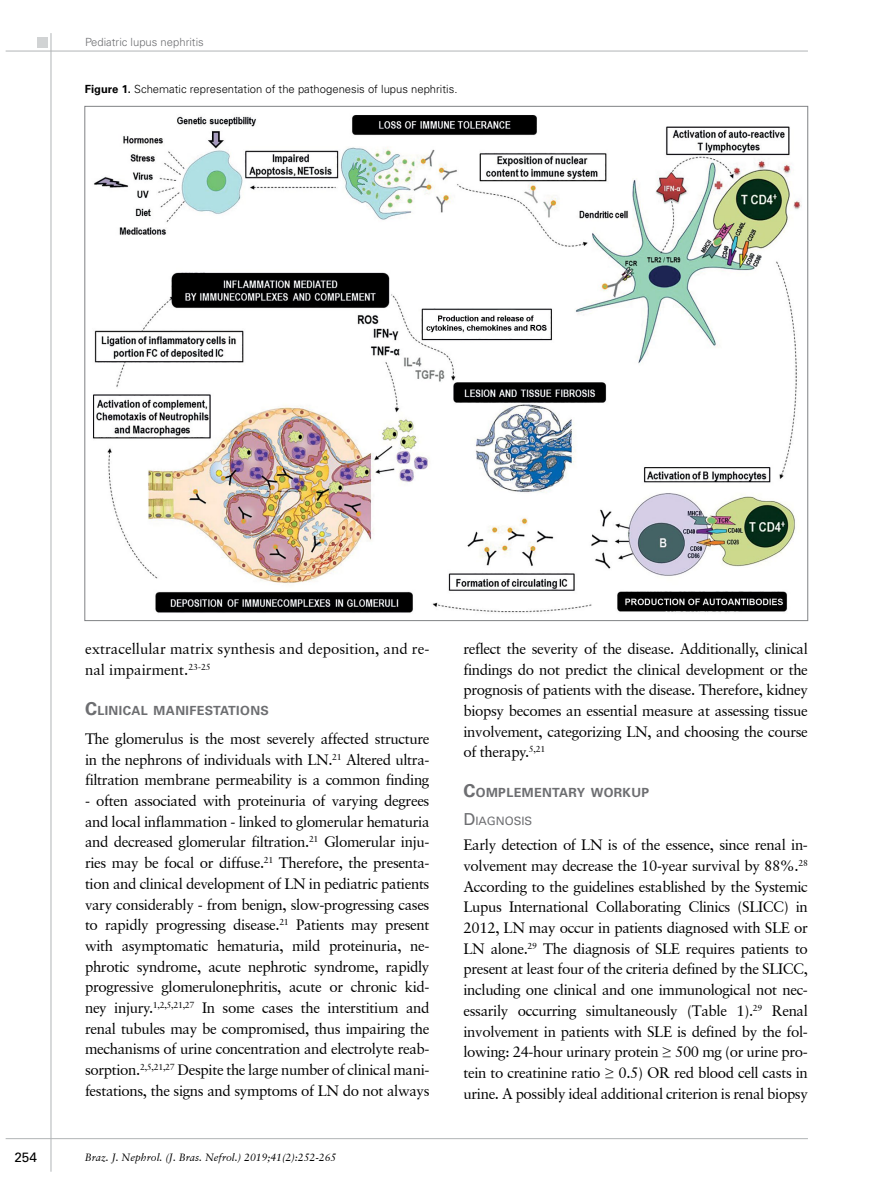
<style>
.page{position:relative;width:893px;height:1191px;background:#fff}
.page>*{position:absolute;margin:0;border:0;box-sizing:border-box;transform-origin:0 0}
.t1{font:15px/20.7px "Garamond Retrospective S Si";letter-spacing:-.025em;color:#000;text-align:justify}
.t2{font:15px/20.7px "Garamond Retrospective S Si";color:#000}
.t3{font:13.5px "Univers LT Std";color:#000}
.t4{font:700 12.6px "Univers LT Std";letter-spacing:.03em;color:#6d6e71}
.t5{font:11.55px "Univers LT Std";color:#6d6e71}
.t6{font:300 11.25px "Univers LT Std";color:#000}
.t7{font:300 11.25px "Univers LT Std";color:#6d6e71}
.t8{font:italic 10.5px "Garamond Retrospective S Si";color:#000}
.s1{font-weight:700}
.s2{font-size:18px}
.s3{font-size:16.5px}
.s4{font-family:"Garamond"}
</style>
<div class="page">
<div style="left:37px;top:37px;width:11px;height:11px;background:#d1d3d4"></div>
<hr style="left:6px;top:51px;width:802px;height:1px;background:#b1b4b6">
<hr style="left:51px;top:33px;width:1px;height:1138px;background:#b1b4b6">
<hr style="left:6px;top:1138px;width:802px;height:1px;background:#b1b4b6">
<img style="left:93px;top:115px;width:709px;height:498px">
<p class="t7" style="left:85px;top:36px;width:120px">Pediatric lupus nephritis</p>
<p class="t6" style="left:85px;top:82px;width:374px"><span class="s1">Figure 1.</span> Schematic representation of the pathogenesis of lupus nephritis.</p>
<p class="t3" style="left:14px;top:1149px;width:24px">254</p>
<p class="t2" style="left:85px;top:638px;width:346px">extracellular matrix synthesis and deposition, and re&shy;nal impairment.<sup>23-25</sup></p>
<p class="t4" style="left:85px;top:703px;width:185px"><span class="s2">C</span>LINICAL MANIFESTATIONS</p>
<p class="t1" style="left:85px;top:728px;width:346px">The glomerulus is the most severely affected structure in the nephrons of individuals with LN.<sup>21</sup> Altered ultra&shy;filtration membrane permeability is a common finding</p>
<p class="t1" style="left:85px;top:790px;width:346px">- often associated with proteinuria of varying degrees and local inflammation - linked to glomerular hematuria and decreased glomerular filtration.<sup>21</sup> Glomerular inju&shy;ries may be focal or diffuse.<sup>21</sup> Therefore, the presenta&shy;tion and clinical development of LN in pediatric patients vary considerably - from benign, slow-progressing cases to rapidly progressing disease.<sup>21</sup> Patients may present with asymptomatic hematuria, mild proteinuria, ne&shy;phrotic syndrome, acute nephrotic syndrome, rapidly progressive glomerulonephritis, acute or chronic kid&shy;ney injury.<sup>1,2,5,21,27</sup> In some cases the interstitium and renal tubules may be compromised, thus impairing the mechanisms of urine concentration and electrolyte reab&shy;sorption.<sup>2,5,21,27</sup> Despite the large number of clinical mani&shy;festations, the signs and symptoms of LN do not always</p>
<p class="t8" style="left:85px;top:1151px;width:253px">Braz. J. Nephrol. (J. Bras. Nefrol.) 2019;41(2):252-265</p>
<p class="t1" style="left:463px;top:638px;width:346px">reflect the severity of the disease. Additionally, clinical findings do not predict the clinical development or the prognosis of patients with the disease. Therefore, kidney biopsy becomes an essential measure at assessing tissue involvement, categorizing LN, and choosing the course of therapy.<sup>5,21</sup></p>
<p class="t4" style="left:463px;top:785px;width:187px"><span class="s2">C</span>OMPLEMENTARY WORKUP</p>
<p class="t5" style="left:463px;top:814px;width:70px"><span class="s3">D</span>IAGNOSIS</p>
<p class="t1" style="left:463px;top:834px;width:346px">Early detection of LN is of the essence, since renal in&shy;volvement may decrease the 10-year survival by 88%.<sup>28<br></sup>According to the guidelines established by the Systemic Lupus International Collaborating Clinics (SLICC) in 2012, LN may occur in patients diagnosed with SLE or LN alone.<sup>29</sup> The diagnosis of SLE requires patients to present at least four of the criteria defined by the SLICC, including one clinical and one immunological not nec&shy;essarily occurring simultaneously (Table 1).<sup>29</sup> Renal involvement in patients with SLE is defined by the fol&shy;lowing: 24-hour urinary protein <span class="s4">≥</span> 500 mg (or urine pro&shy;tein to creatinine ratio <span class="s4">≥</span> 0.5) OR red blood cell casts in urine. A possibly ideal additional criterion is renal biopsy</p>
</div>
